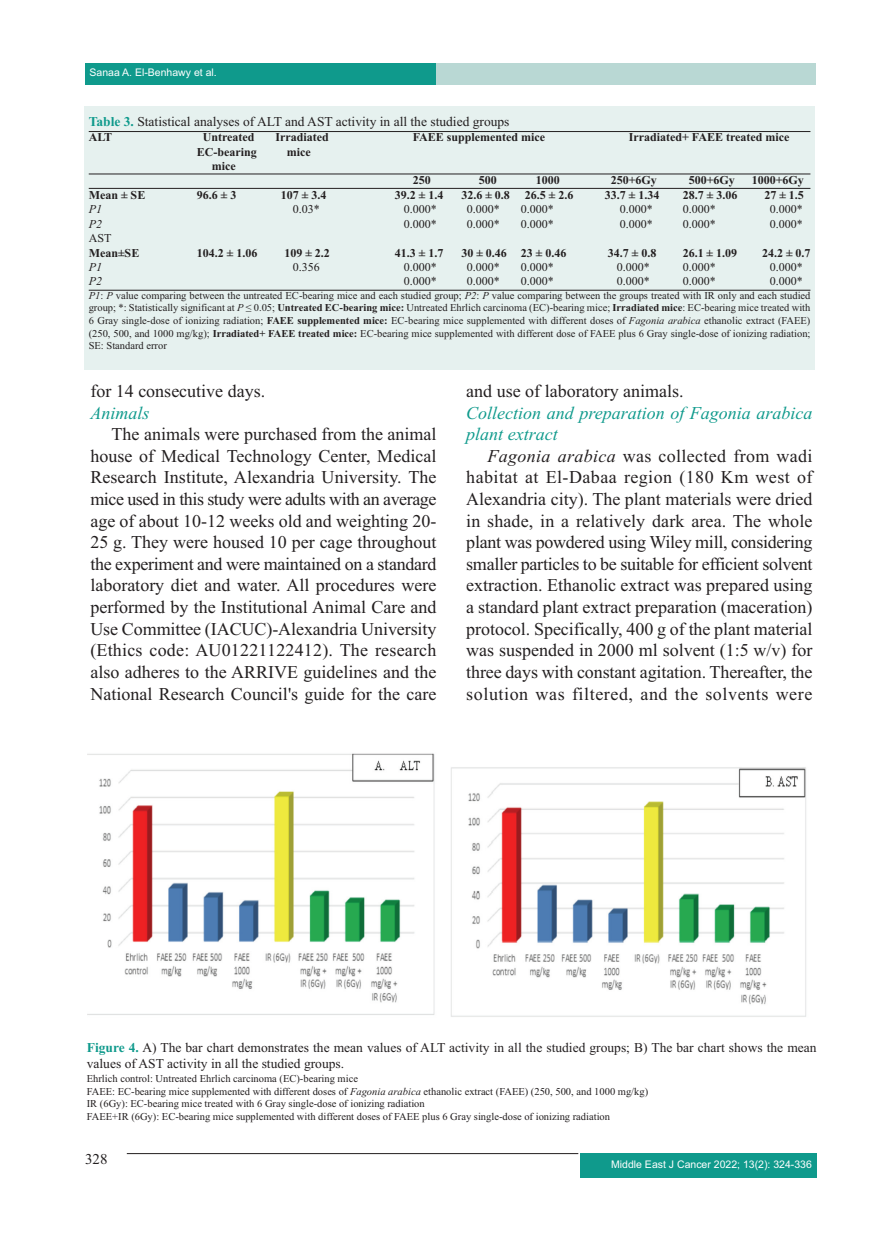
<style>
.page{position:relative;width:893px;height:1234px;background:#fff}
.page>*{position:absolute;margin:0;border:0;box-sizing:border-box;transform-origin:0 0}
.t1{font:18px/21.6px "Times New Roman";color:#231f20;text-align:justify}
.t2{font:italic 18px/21.6px "Times New Roman";color:#0f9a8c}
.t3{font:15px "Times New Roman";color:#231f20}
.t4{font:13.5px/16.2px "Times New Roman";color:#231f20}
.t5{font:700 12px "Times New Roman";color:#231f20}
.t6{font:12px "Times New Roman";color:#231f20}
.t7{font:italic 12px "Times New Roman";color:#231f20}
.t8{font:10.5px/12.6px "Times New Roman";color:#231f20;text-align:justify}
.t9{font:10.5px "Arial";color:#fff}
.s1{font-weight:700;color:#0f9a8c}
.s2{font-style:italic}
.s3{font-weight:700}
</style>
<div class="page">
<div style="left:86px;top:64px;width:730px;height:21px;background:#b9d8d4"></div>
<div style="left:85px;top:64px;width:351px;height:21px;background:#0f9a8c"></div>
<div style="left:580px;top:1153px;width:236px;height:24px;background:#0f9a8c"></div>
<hr style="left:127px;top:1152px;width:451px;height:1px;background:#231f20">
<div style="left:84px;top:106px;width:731px;height:263px;background:#e6f1ef"></div>
<hr style="left:89px;top:131px;width:721px;height:1px;background:#231f20">
<hr style="left:89px;top:173px;width:721px;height:1px;background:#231f20">
<hr style="left:89px;top:188px;width:721px;height:1px;background:#231f20">
<hr style="left:89px;top:290px;width:721px;height:1px;background:#231f20">
<img style="left:88px;top:753px;width:718px;height:264px">
<p class="t9" style="left:90px;top:68px;width:129px">Sanaa A. El-Benhawy et al.</p>
<p class="t4" style="left:89px;top:115px;width:422px"><span class="s1">Table 3.</span> Statistical analyses of ALT and AST activity in all the studied groups</p>
<p class="t5" style="left:89px;top:133px;width:25px">ALT</p>
<p class="t5" style="left:203px;top:133px;width:53px">Untreated</p>
<p class="t5" style="left:276px;top:133px;width:55px">Irradiated</p>
<p class="t5" style="left:413px;top:133px;width:134px">FAEE supplemented mice</p>
<p class="t5" style="left:629px;top:133px;width:162px">Irradiated+ FAEE treated mice</p>
<p class="t5" style="left:197px;top:148px;width:61px">EC-bearing</p>
<p class="t5" style="left:287px;top:148px;width:25px">mice</p>
<p class="t5" style="left:212px;top:162px;width:25px">mice</p>
<p class="t5" style="left:413px;top:176px;width:19px">250</p>
<p class="t5" style="left:479px;top:176px;width:19px">500</p>
<p class="t5" style="left:536px;top:176px;width:25px">1000</p>
<p class="t5" style="left:611px;top:176px;width:48px">250+6Gy</p>
<p class="t5" style="left:689px;top:176px;width:48px">500+6Gy</p>
<p class="t5" style="left:752px;top:176px;width:54px">1000+6Gy</p>
<p class="t5" style="left:89px;top:191px;width:58px">Mean ± SE</p>
<p class="t5" style="left:197px;top:191px;width:41px">96.6 ± 3</p>
<p class="t5" style="left:281px;top:191px;width:47px">107 ± 3.4</p>
<p class="t5" style="left:395px;top:191px;width:50px">39.2 ± 1.4</p>
<p class="t5" style="left:461px;top:191px;width:50px">32.6 ± 0.8</p>
<p class="t5" style="left:525px;top:191px;width:50px">26.5 ± 2.6</p>
<p class="t5" style="left:605px;top:191px;width:56px">33.7 ± 1.34</p>
<p class="t5" style="left:683px;top:191px;width:56px">28.7 ± 3.06</p>
<p class="t5" style="left:764px;top:191px;width:41px">27 ± 1.5</p>
<p class="t7" style="left:89px;top:205px;width:15px">P1</p>
<p class="t6" style="left:293px;top:205px;width:28px">0.03*</p>
<p class="t6" style="left:404px;top:205px;width:34px">0.000*</p>
<p class="t6" style="left:467px;top:205px;width:34px">0.000*</p>
<p class="t6" style="left:521px;top:205px;width:34px">0.000*</p>
<p class="t6" style="left:620px;top:205px;width:34px">0.000*</p>
<p class="t6" style="left:683px;top:205px;width:34px">0.000*</p>
<p class="t6" style="left:770px;top:205px;width:34px">0.000*</p>
<p class="t7" style="left:89px;top:219px;width:15px">P2</p>
<p class="t6" style="left:404px;top:219px;width:34px">0.000*</p>
<p class="t6" style="left:467px;top:219px;width:34px">0.000*</p>
<p class="t6" style="left:521px;top:219px;width:34px">0.000*</p>
<p class="t6" style="left:620px;top:219px;width:34px">0.000*</p>
<p class="t6" style="left:683px;top:219px;width:34px">0.000*</p>
<p class="t6" style="left:770px;top:219px;width:34px">0.000*</p>
<p class="t6" style="left:89px;top:234px;width:24px">AST</p>
<p class="t5" style="left:89px;top:249px;width:52px">Mean±SE</p>
<p class="t5" style="left:197px;top:249px;width:62px">104.2 ± 1.06</p>
<p class="t5" style="left:284px;top:249px;width:47px">109 ± 2.2</p>
<p class="t5" style="left:395px;top:249px;width:50px">41.3 ± 1.7</p>
<p class="t5" style="left:461px;top:249px;width:106px">30 ± 0.46 23 ± 0.46</p>
<p class="t5" style="left:608px;top:249px;width:50px">34.7 ± 0.8</p>
<p class="t5" style="left:683px;top:249px;width:56px">26.1 ± 1.09</p>
<p class="t5" style="left:762px;top:249px;width:50px">24.2 ± 0.7</p>
<p class="t7" style="left:89px;top:263px;width:15px">P1</p>
<p class="t6" style="left:293px;top:263px;width:28px">0.356</p>
<p class="t6" style="left:404px;top:263px;width:34px">0.000*</p>
<p class="t6" style="left:467px;top:263px;width:34px">0.000*</p>
<p class="t6" style="left:521px;top:263px;width:34px">0.000*</p>
<p class="t6" style="left:617px;top:263px;width:34px">0.000*</p>
<p class="t6" style="left:683px;top:263px;width:34px">0.000*</p>
<p class="t6" style="left:770px;top:263px;width:34px">0.000*</p>
<p class="t7" style="left:89px;top:277px;width:15px">P2</p>
<p class="t6" style="left:404px;top:277px;width:34px">0.000*</p>
<p class="t6" style="left:467px;top:277px;width:34px">0.000*</p>
<p class="t6" style="left:521px;top:277px;width:34px">0.000*</p>
<p class="t6" style="left:617px;top:277px;width:34px">0.000*</p>
<p class="t6" style="left:683px;top:277px;width:34px">0.000*</p>
<p class="t6" style="left:770px;top:277px;width:34px">0.000*</p>
<p class="t8" style="left:89px;top:290px;width:723px"><span class="s2">P1</span>: <span class="s2">P</span> value comparing between the untreated EC-bearing mice and each studied group; <span class="s2">P2</span>: <span class="s2">P</span> value comparing between the groups treated with IR only and each studied group; *: Statistically significant at <span class="s2">P</span> ≤ 0.05; <span class="s3">Untreated EC-bearing mice:</span> Untreated Ehrlich carcinoma (EC)-bearing mice; <span class="s3">Irradiated mice</span>: EC-bearing mice treated with 6 Gray single-dose of ionizing radiation; <span class="s3">FAEE supplemented mice:</span> EC-bearing mice supplemented with different doses of <span class="s2">Fagonia arabica</span> ethanolic extract (FAEE) (250, 500, and 1000 mg/kg); <span class="s3">Irradiated+ FAEE treated mice:</span> EC-bearing mice supplemented with different dose of FAEE plus 6 Gray single-dose of ionizing radiation; SE: Standard error</p>
<p class="t1" style="left:90px;top:382px;width:176px">for 14 consecutive days.</p>
<p class="t2" style="left:90px;top:403px;width:61px">Animals</p>
<p class="t1" style="left:90px;top:425px;width:348px;text-indent:21px">The animals were purchased from the animal house of Medical Technology Center, Medical Research Institute, Alexandria University. The mice used in this study were adults with an average age of about 10-12 weeks old and weighting 20- 25 g. They were housed 10 per cage throughout the experiment and were maintained on a standard laboratory diet and water. All procedures were performed by the Institutional Animal Care and Use Committee (IACUC)-Alexandria University (Ethics code: AU01221122412). The research also adheres to the ARRIVE guidelines and the National Research Council's guide for the care</p>
<p class="t1" style="left:466px;top:382px;width:219px">and use of laboratory animals.</p>
<p class="t2" style="left:466px;top:403px;width:348px">Collection and preparation of Fagonia arabica plant extract</p>
<p class="t1" style="left:466px;top:446px;width:348px;text-indent:21px"><span class="s2">Fagonia arabica</span> was collected from wadi habitat at El-Dabaa region (180 Km west of Alexandria city). The plant materials were dried in shade, in a relatively dark area. The whole plant was powdered using Wiley mill, considering smaller particles to be suitable for efficient solvent extraction. Ethanolic extract was prepared using a standard plant extract preparation (maceration) protocol. Specifically, 400 g of the plant material was suspended in 2000 ml solvent (1:5 w/v) for three days with constant agitation. Thereafter, the solution was filtered, and the solvents were</p>
<p class="t4" style="left:87px;top:1040px;width:731px"><span class="s1">Figure 4.</span> A) The bar chart demonstrates the mean values of ALT activity in all the studied groups; B) The bar chart shows the mean values of AST activity in all the studied groups.</p>
<p class="t8" style="left:87px;top:1072px;width:273px">Ehrlich control: Untreated Ehrlich carcinoma (EC)-bearing mice</p>
<p class="t8" style="left:87px;top:1085px;width:563px">FAEE: EC-bearing mice supplemented with different doses of <span class="s2">Fagonia arabica</span> ethanolic extract (FAEE) (250, 500, and 1000 mg/kg)</p>
<p class="t8" style="left:87px;top:1098px;width:339px">IR (6Gy): EC-bearing mice treated with 6 Gray single-dose of ionizing radiation</p>
<p class="t8" style="left:87px;top:1110px;width:525px">FAEE+IR (6Gy): EC-bearing mice supplemented with different doses of FAEE plus 6 Gray single-dose of ionizing radiation</p>
<p class="t3" style="left:85px;top:1152px;width:24px">328</p>
<p class="t9" style="left:611px;top:1160px;width:202px">Middle East J Cancer 2022; 13(2): 324-336</p>
</div>
